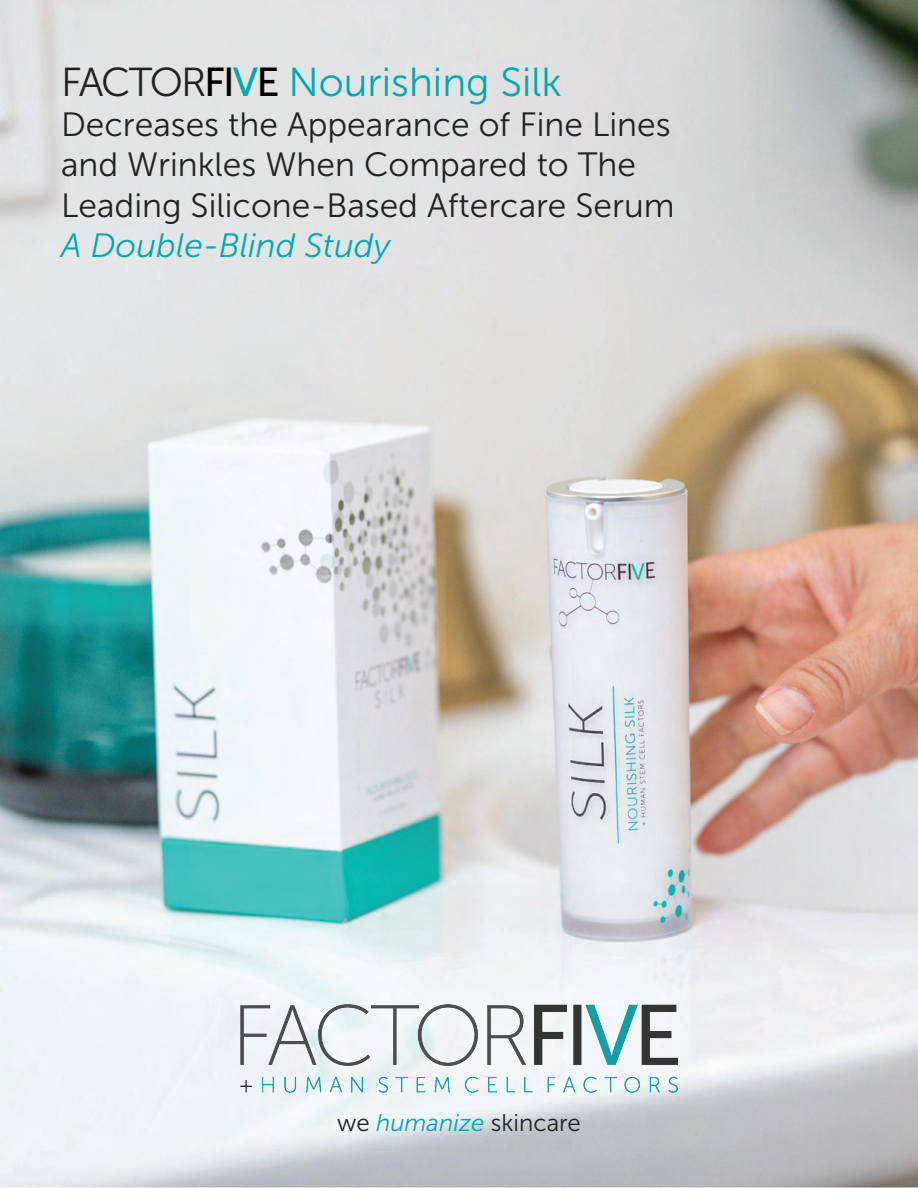
<style>
.page{position:relative;width:918px;height:1188px;background:#fff}
.page>*{position:absolute;margin:0;border:0;box-sizing:border-box;transform-origin:0 0}
.t1{font:40.35px "Museo Sans 300";color:#00a8b1}
.t2{font:33.6px/40.3px "Museo Sans 300";color:#212121}
.t3{font:italic 33.6px "Museo Sans 300";color:#00a8b1}
.t4{font:24px "Museo Sans 300";color:#212121}
.s1{color:#212121}
.s2{font-family:"Museo Sans 500";color:#000}
.s3{font-family:"Museo Sans 500"}
.s4{font-style:italic;color:#00a8b1}
</style>
<div class="page">
<img style="left:0;top:0;width:918px;height:1188px">
<img style="left:241px;top:1004px;width:436px;height:89px">
<p class="t1" style="left:61px;top:60px;width:502px"><span class="s1">FACTOR</span><span class="s2">FI</span><span class="s3">V</span><span class="s2">E</span> Nourishing Silk</p>
<p class="t2" style="left:61px;top:105px;width:615px">Decreases the Appearance of Fine Lines and Wrinkles When Compared to The<br>Leading Silicone-Based Aftercare Serum</p>
<p class="t3" style="left:61px;top:227px;width:331px">A Double-Blind Study</p>
<p class="t4" style="left:337px;top:1110px;width:245px">we <span class="s4">humanize</span> skincare</p>
</div>
